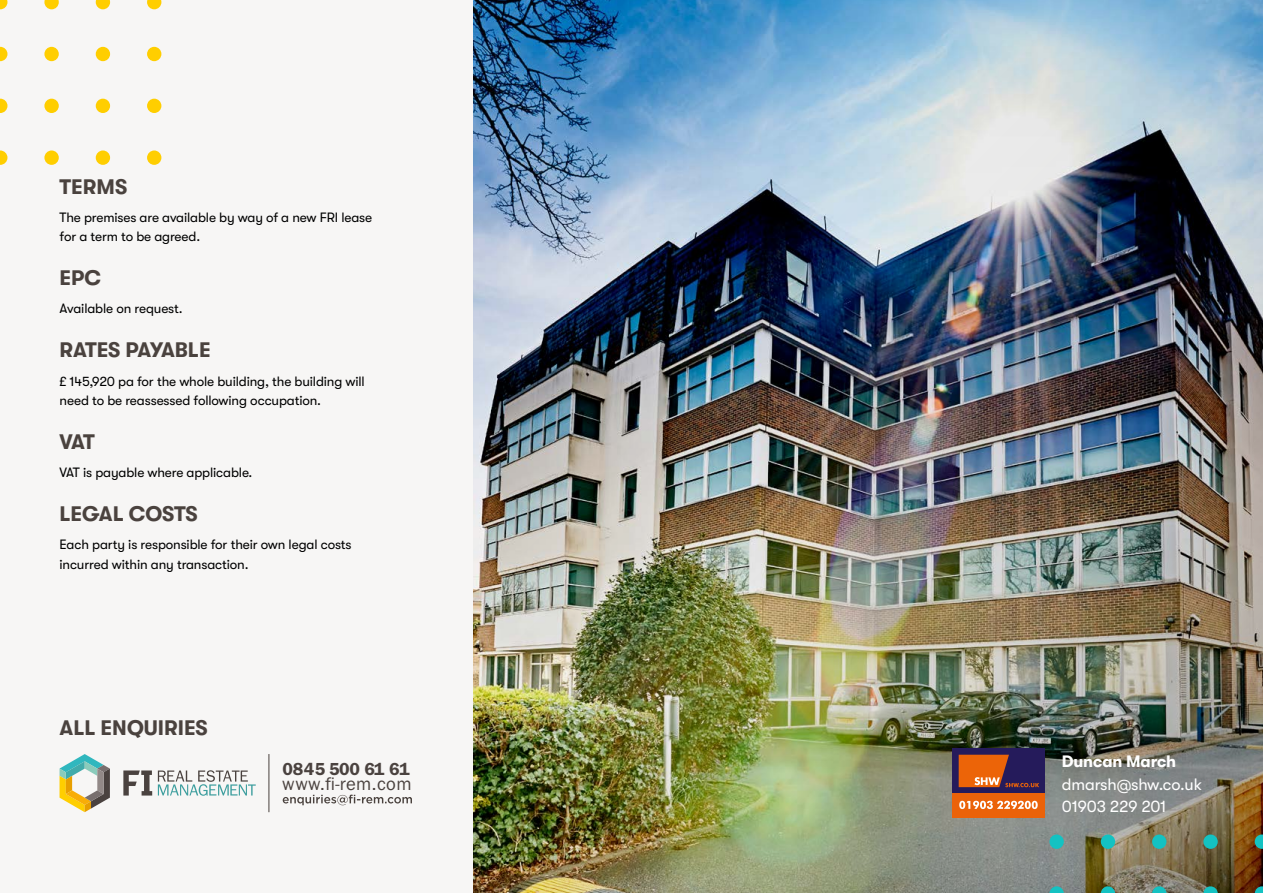
<style>
.page{position:relative;width:1263px;height:893px;background:#fff}
.page>*{position:absolute;margin:0;border:0;box-sizing:border-box;transform-origin:0 0}
.t1{font:700 21px "GT Walsheim Pro";color:#4a423e}
.t2{font:18.75px "Franklin Gothic";letter-spacing:.025em;color:#4a423f}
.t3{font:600 18px "Franklin Gothic";letter-spacing:-.015em;color:#4a423f}
.t4{font:16.5px/22.5px "GT Walsheim Pro";letter-spacing:-.01em;color:#fff}
.t5{font:700 16.5px "GT Walsheim Pro";letter-spacing:-.01em;color:#fff}
.t6{font:13.5px/19.5px "GT Walsheim Pro";letter-spacing:-.01em;color:#000}
</style>
<div class="page">
<img style="left:473px;top:0;width:790px;height:893px">
<svg style="left:1255px;top:886px;width:8px;height:7px"></svg>
<svg style="left:1203px;top:886px;width:15px;height:7px"></svg>
<svg style="left:1152px;top:886px;width:14px;height:7px"></svg>
<svg style="left:1101px;top:886px;width:14px;height:7px"></svg>
<svg style="left:1049px;top:886px;width:15px;height:7px"></svg>
<svg style="left:1255px;top:834px;width:8px;height:15px"></svg>
<div style="left:1203px;top:834px;width:15px;height:15px;background:#14c2c2;border-radius:50%"></div>
<div style="left:1152px;top:834px;width:14px;height:15px;background:#14c2c2;border-radius:50%"></div>
<div style="left:1101px;top:834px;width:14px;height:15px;background:#14c2c2;border-radius:50%"></div>
<div style="left:1049px;top:834px;width:15px;height:15px;background:#14c2c2;border-radius:50%"></div>
<div style="left:0;top:0;width:472px;height:893px;background:#f7f6f5"></div>
<svg style="left:283px;top:795px;width:129px;height:10px"></svg>
<svg style="left:158px;top:770px;width:98px;height:26px"></svg>
<svg style="left:123px;top:770px;width:29px;height:25px"></svg>
<svg style="left:60px;top:754px;width:50px;height:58px"></svg>
<hr style="left:269px;top:754px;width:1px;height:58px;background:#4a423e">
<div style="left:147px;top:150px;width:14px;height:15px;background:#ffce00;border-radius:50%"></div>
<div style="left:96px;top:150px;width:14px;height:15px;background:#ffce00;border-radius:50%"></div>
<div style="left:44px;top:150px;width:15px;height:15px;background:#ffce00;border-radius:50%"></div>
<svg style="left:0;top:150px;width:7px;height:15px"></svg>
<div style="left:147px;top:47px;width:14px;height:14px;background:#ffce00;border-radius:50%"></div>
<div style="left:96px;top:47px;width:14px;height:14px;background:#ffce00;border-radius:50%"></div>
<div style="left:44px;top:47px;width:15px;height:14px;background:#ffce00;border-radius:50%"></div>
<svg style="left:0;top:47px;width:7px;height:14px"></svg>
<div style="left:147px;top:99px;width:14px;height:14px;background:#ffce00;border-radius:50%"></div>
<div style="left:96px;top:99px;width:14px;height:14px;background:#ffce00;border-radius:50%"></div>
<div style="left:44px;top:99px;width:15px;height:14px;background:#ffce00;border-radius:50%"></div>
<svg style="left:0;top:99px;width:7px;height:14px"></svg>
<svg style="left:147px;top:0;width:14px;height:9px"></svg>
<svg style="left:96px;top:0;width:14px;height:9px"></svg>
<svg style="left:44px;top:0;width:15px;height:9px"></svg>
<svg style="left:0;top:0;width:7px;height:9px"></svg>
<div style="left:952px;top:748px;width:93px;height:70px;background:#251b5b"></div>
<div style="left:952px;top:793px;width:93px;height:25px;background:#eb6209"></div>
<svg style="left:959px;top:801px;width:79px;height:8px"></svg>
<svg style="left:959px;top:755px;width:80px;height:32px"></svg>
<h1 class="t1" style="left:60px;top:175px;width:69px">TERMS</h1>
<p class="t6" style="left:60px;top:208px;width:314px">The premises are available by way of a new FRI lease for a term to be agreed.</p>
<h1 class="t1" style="left:60px;top:266px;width:43px">EPC</h1>
<p class="t6" style="left:60px;top:299px;width:124px">Available on request.</p>
<h1 class="t1" style="left:60px;top:338px;width:153px">RATES PAYABLE</h1>
<p class="t6" style="left:60px;top:371px;width:307px">£ 145,920 pa for the whole building, the building will need to be reassessed following occupation.</p>
<h1 class="t1" style="left:60px;top:430px;width:37px">VAT</h1>
<p class="t6" style="left:60px;top:463px;width:194px">VAT is payable where applicable.</p>
<h1 class="t1" style="left:60px;top:502px;width:140px">LEGAL COSTS</h1>
<p class="t6" style="left:60px;top:535px;width:293px">Each party is responsible for their own legal costs incurred within any transaction.</p>
<h1 class="t1" style="left:60px;top:716px;width:150px">ALL ENQUIRIES</h1>
<h3 class="t3" style="left:282px;top:758px;width:129px">0845 500 61 61</h3>
<h2 class="t2" style="left:282px;top:772px;width:131px">www.fi-rem.com</h2>
<h3 class="t3" style="left:265px;top:764px;width:129px">0845 500 61 61</h3>
<h2 class="t2" style="left:264px;top:779px;width:131px">www.fi-rem.com</h2>
<p class="t5" style="left:1062px;top:752px;width:116px">Duncan March</p>
<p class="t4" style="left:1062px;top:773px;width:142px">dmarsh@shw.co.uk<br>01903 229 201</p>
</div>
